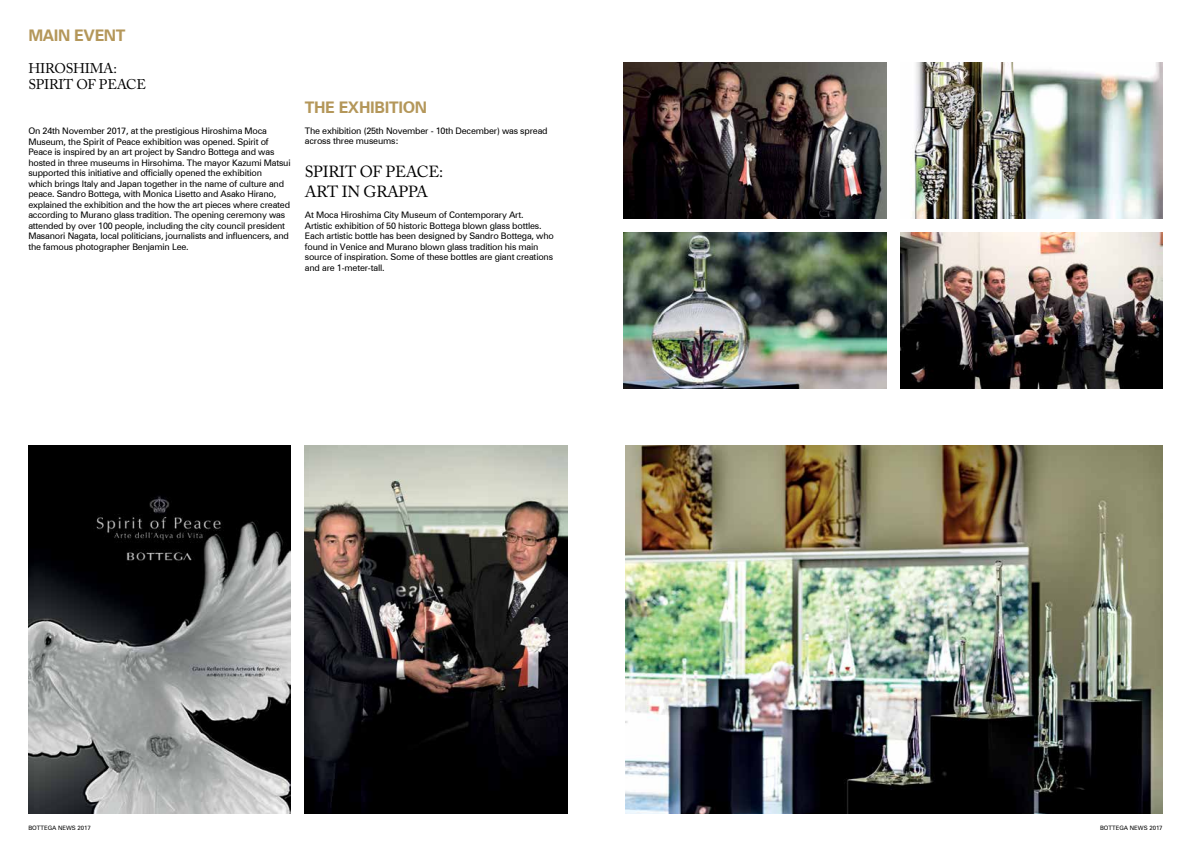
<style>
.page{position:relative;width:1191px;height:842px;background:#fff}
.page>*{position:absolute;margin:0;border:0;box-sizing:border-box;transform-origin:0 0}
.t1{font:16px/20px "Adobe Caslon Pro";letter-spacing:-.02em;color:#000}
.t2{font:700 16px "Zurich BT";letter-spacing:-.02em;color:#b4975a}
.t3{font:14px/16px "Adobe Caslon Pro";letter-spacing:-.02em;color:#000}
.t4{font:9px/10.5px "Zurich BT";letter-spacing:-.02em;color:#000}
.t5{font:6px "Zurich BT";color:#000}
</style>
<div class="page">
<img style="left:900px;top:232px;width:262px;height:156px">
<img style="left:28px;top:445px;width:263px;height:369px">
<img style="left:305px;top:445px;width:262px;height:369px">
<img style="left:625px;top:445px;width:537px;height:369px">
<img style="left:912px;top:62px;width:250px;height:156px">
<img style="left:624px;top:232px;width:262px;height:156px">
<img style="left:624px;top:62px;width:262px;height:156px">
<h1 class="t2" style="left:28px;top:25px;width:99px">MAIN EVENT</h1>
<h2 class="t3" style="left:28px;top:60px;width:119px">HIROSHIMA:<br>SPIRIT OF PEACE</h2>
<p class="t4" style="left:28px;top:126px;width:264px">On 24th November 2017, at the prestigious Hiroshima Moca Museum, the Spirit of Peace exhibition was opened. Spirit of Peace is inspired by an art project by Sandro Bottega and was hosted in three museums in Hirsohima. The mayor Kazumi Matsui supported this initiative and officially opened the exhibition<br>which brings Italy and Japan together in the name of culture and peace. Sandro Bottega, with Monica Lisetto and Asako Hirano, explained the exhibition and the how the art pieces where created according to Murano glass tradition. The opening ceremony was attended by over 100 people, including the city council president Masanori Nagata, local politicians, journalists and influencers, and the famous photographer Benjamin Lee.</p>
<h1 class="t2" style="left:305px;top:97px;width:124px">THE EXHIBITION</h1>
<p class="t4" style="left:305px;top:125px;width:244px">The exhibition (25th November - 10th December) was spread across three museums:</p>
<h1 class="t1" style="left:305px;top:162px;width:140px">SPIRIT OF PEACE:<br>ART IN GRAPPA</h1>
<p class="t4" style="left:305px;top:210px;width:250px">At Moca Hiroshima City Museum of Contemporary Art.<br>Artistic exhibition of 50 historic Bottega blown glass bottles.<br>Each artistic bottle has been designed by Sandro Bottega, who found in Venice and Murano blown glass tradition his main source of inspiration. Some of these bottles are giant creations and are 1-meter-tall.</p>
<p class="t5" style="left:28px;top:824px;width:64px">BOTTEGA NEWS 2017</p>
<p class="t5" style="left:1100px;top:824px;width:64px">BOTTEGA NEWS 2017</p>
</div>
